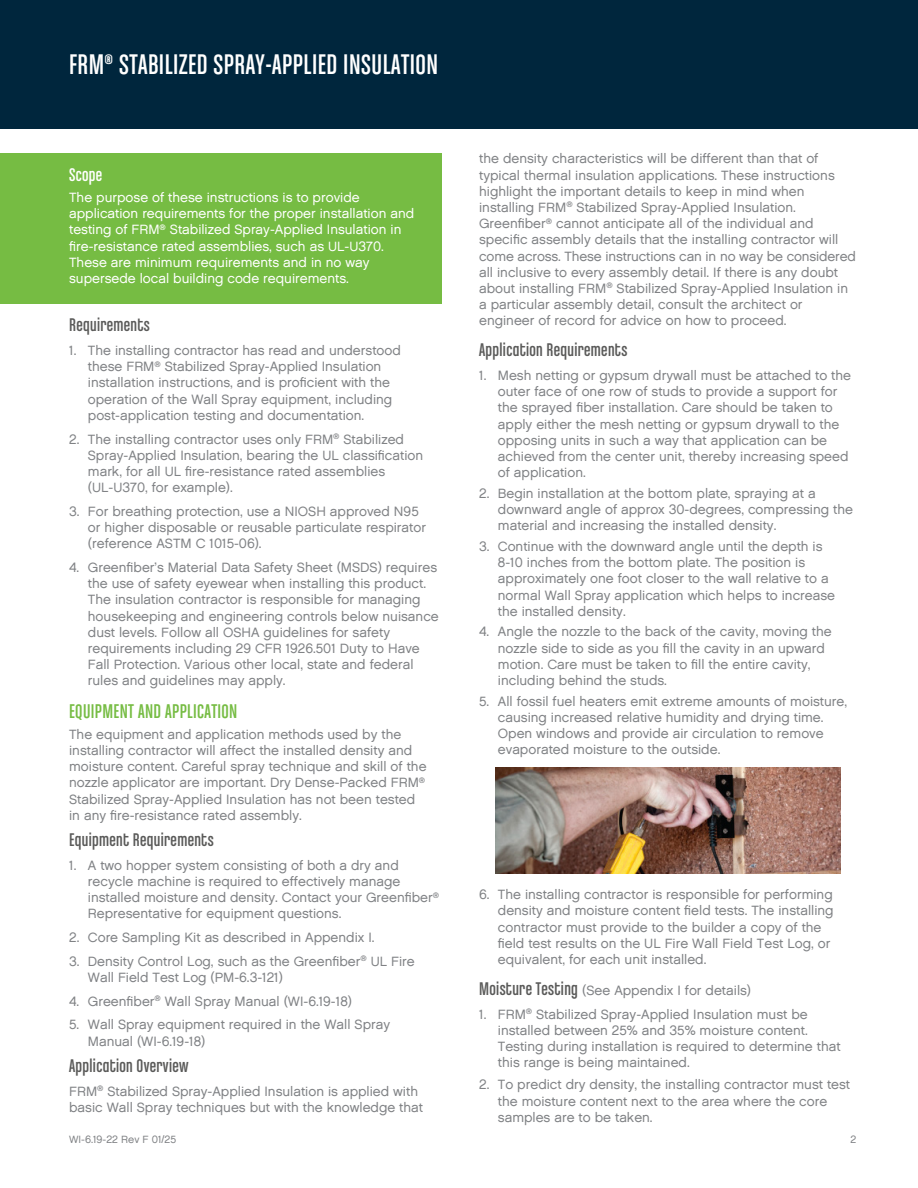
<style>
.page{position:relative;width:918px;height:1188px;background:#fff}
.page>*{position:absolute;margin:0;border:0;box-sizing:border-box;transform-origin:0 0}
.t1{font:30px "Chalet Comprime Cologne Sixty";letter-spacing:.015em;color:#fff}
.t2{font:21px "Chalet Comprime Cologne Sixty";letter-spacing:.015em;color:#76bc43}
.t3{font:19.5px "Chalet Comprime Cologne Eighty";letter-spacing:.015em;color:#5a5a59}
.t4{font:19.5px "Chalet Comprime Cologne Eighty";letter-spacing:.015em;color:#fff}
.t5{font:13.5px/16.2px "Chalet London Nineteen Sixty";color:#808285}
.t6{font:13.5px/16.2px "Chalet London Nineteen Sixty";color:#fff}
.t7{font:10.5px "Chalet London Nineteen Sixty";color:#808285}
.s1{font-family:"Chalet Comprime Cologne Eighty";font-size:19.5px;color:#5a5a59}
</style>
<div class="page">
<div style="left:0;top:0;width:918px;height:129px;background:#00263d"></div>
<img style="left:496px;top:767px;width:345px;height:107px">
<div style="left:0;top:153px;width:441px;height:150px;background:#76bc43"></div>
<h1 class="t1" style="left:69px;top:48px;width:371px">FRM® STABILIZED SPRAY-APPLIED INSULATION</h1>
<h3 class="t4" style="left:69px;top:164px;width:35px">Scope</h3>
<p class="t6" style="left:69px;top:189px;width:347px">The purpose of these instructions is to provide application requirements for the proper installation and testing of FRM<sup>®</sup> Stabilized Spray-Applied Insulation in fire-resistance rated assemblies, such as UL-U370.<br>These are minimum requirements and in no way supersede local building code requirements.</p>
<h3 class="t3" style="left:69px;top:314px;width:82px">Requirements</h3>
<p class="t5" style="left:88px;top:342px;width:315px;text-indent:-19px">1. The installing contractor has read and understood these FRM<sup>®</sup> Stabilized Spray-Applied Insulation installation instructions, and is proficient with the operation of the Wall Spray equipment, including post-application testing and documentation.</p>
<p class="t5" style="left:88px;top:431px;width:337px;text-indent:-19px">2. The installing contractor uses only FRM<sup>®</sup> Stabilized Spray-Applied Insulation, bearing the UL classification mark, for all UL fire-resistance rated assemblies (UL-U370, for example).</p>
<p class="t5" style="left:88px;top:503px;width:340px;text-indent:-19px">3. For breathing protection, use a NIOSH approved N95 or higher disposable or reusable particulate respirator (reference ASTM C 1015-06).</p>
<p class="t5" style="left:88px;top:559px;width:352px;text-indent:-19px">4. Greenfiber’s Material Data Safety Sheet (MSDS) requires the use of safety eyewear when installing this product.<br>The insulation contractor is responsible for managing housekeeping and engineering controls below nuisance dust levels. Follow all OSHA guidelines for safety requirements including 29 CFR 1926.501 Duty to Have Fall Protection. Various other local, state and federal rules and guidelines may apply.</p>
<h2 class="t2" style="left:69px;top:700px;width:170px">EQUIPMENT AND APPLICATION</h2>
<p class="t5" style="left:69px;top:726px;width:359px">The equipment and application methods used by the installing contractor will affect the installed density and moisture content. Careful spray technique and skill of the nozzle applicator are important. Dry Dense-Packed FRM<sup>® </sup>Stabilized Spray-Applied Insulation has not been tested in any fire-resistance rated assembly.</p>
<h3 class="t3" style="left:69px;top:829px;width:146px">Equipment Requirements</h3>
<p class="t5" style="left:88px;top:857px;width:353px;text-indent:-19px">1. A two hopper system consisting of both a dry and recycle machine is required to effectively manage installed moisture and density. Contact your Greenfiber<sup>® </sup>Representative for equipment questions.</p>
<p class="t5" style="left:69px;top:929px;width:307px">2. Core Sampling Kit as described in Appendix I.</p>
<p class="t5" style="left:88px;top:953px;width:328px;text-indent:-19px">3. Density Control Log, such as the Greenfiber<sup>®</sup> UL Fire<br>Wall Field Test Log (PM-6.3-121)</p>
<p class="t5" style="left:69px;top:993px;width:284px">4. Greenfiber<sup>®</sup> Wall Spray Manual (WI-6.19-18)</p>
<p class="t5" style="left:88px;top:1017px;width:304px;text-indent:-19px">5. Wall Spray equipment required in the Wall Spray<br>Manual (WI-6.19-18)</p>
<h3 class="t3" style="left:69px;top:1055px;width:121px">Application Overview</h3>
<p class="t5" style="left:69px;top:1083px;width:356px">FRM<sup>®</sup> Stabilized Spray-Applied Insulation is applied with basic Wall Spray techniques but with the knowledge that</p>
<p class="t5" style="left:479px;top:150px;width:378px">the density characteristics will be different than that of typical thermal insulation applications. These instructions highlight the important details to keep in mind when installing FRM<sup>®</sup> Stabilized Spray-Applied Insulation.<br>Greenfiber<sup>®</sup> cannot anticipate all of the individual and specific assembly details that the installing contractor will come across. These instructions can in no way be considered all inclusive to every assembly detail. If there is any doubt about installing FRM<sup>®</sup> Stabilized Spray-Applied Insulation in a particular assembly detail, consult the architect or engineer of record for advice on how to proceed.</p>
<h3 class="t3" style="left:479px;top:339px;width:150px">Application Requirements</h3>
<p class="t5" style="left:498px;top:367px;width:355px;text-indent:-19px">1. Mesh netting or gypsum drywall must be attached to the outer face of one row of studs to provide a support for the sprayed fiber installation. Care should be taken to apply either the mesh netting or gypsum drywall to the opposing units in such a way that application can be achieved from the center unit, thereby increasing speed of application.</p>
<p class="t5" style="left:498px;top:485px;width:357px;text-indent:-19px">2. Begin installation at the bottom plate, spraying at a downward angle of approx 30-degrees, compressing the material and increasing the installed density.</p>
<p class="t5" style="left:498px;top:538px;width:339px;text-indent:-19px">3. Continue with the downward angle until the depth is 8-10 inches from the bottom plate. The position is approximately one foot closer to the wall relative to a normal Wall Spray application which helps to increase the installed density.</p>
<p class="t5" style="left:498px;top:624px;width:335px;text-indent:-19px">4. Angle the nozzle to the back of the cavity, moving the nozzle side to side as you fill the cavity in an upward motion. Care must be taken to fill the entire cavity, including behind the studs.</p>
<p class="t5" style="left:498px;top:693px;width:351px;text-indent:-19px">5. All fossil fuel heaters emit extreme amounts of moisture, causing increased relative humidity and drying time.<br>Open windows and provide air circulation to remove evaporated moisture to the outside.</p>
<p class="t5" style="left:498px;top:886px;width:337px;text-indent:-19px">6. The installing contractor is responsible for performing density and moisture content field tests. The installing contractor must provide to the builder a copy of the field test results on the UL Fire Wall Field Test Log, or equivalent, for each unit installed.</p>
<p class="t5" style="left:479px;top:982px;width:274px"><span class="s1">Moisture Testing</span> (See Appendix I for details)</p>
<p class="t5" style="left:498px;top:1006px;width:344px;text-indent:-19px">1. FRM<sup>®</sup> Stabilized Spray-Applied Insulation must be installed between 25% and 35% moisture content.<br>Testing during installation is required to determine that this range is being maintained.</p>
<p class="t5" style="left:498px;top:1077px;width:354px;text-indent:-19px">2. To predict dry density, the installing contractor must test the moisture content next to the area where the core samples are to be taken.</p>
<p class="t7" style="left:69px;top:1133px;width:108px">WI-6.19-22 Rev F 01/25</p>
<p class="t7" style="left:850px;top:1133px;width:7px">2</p>
</div>
